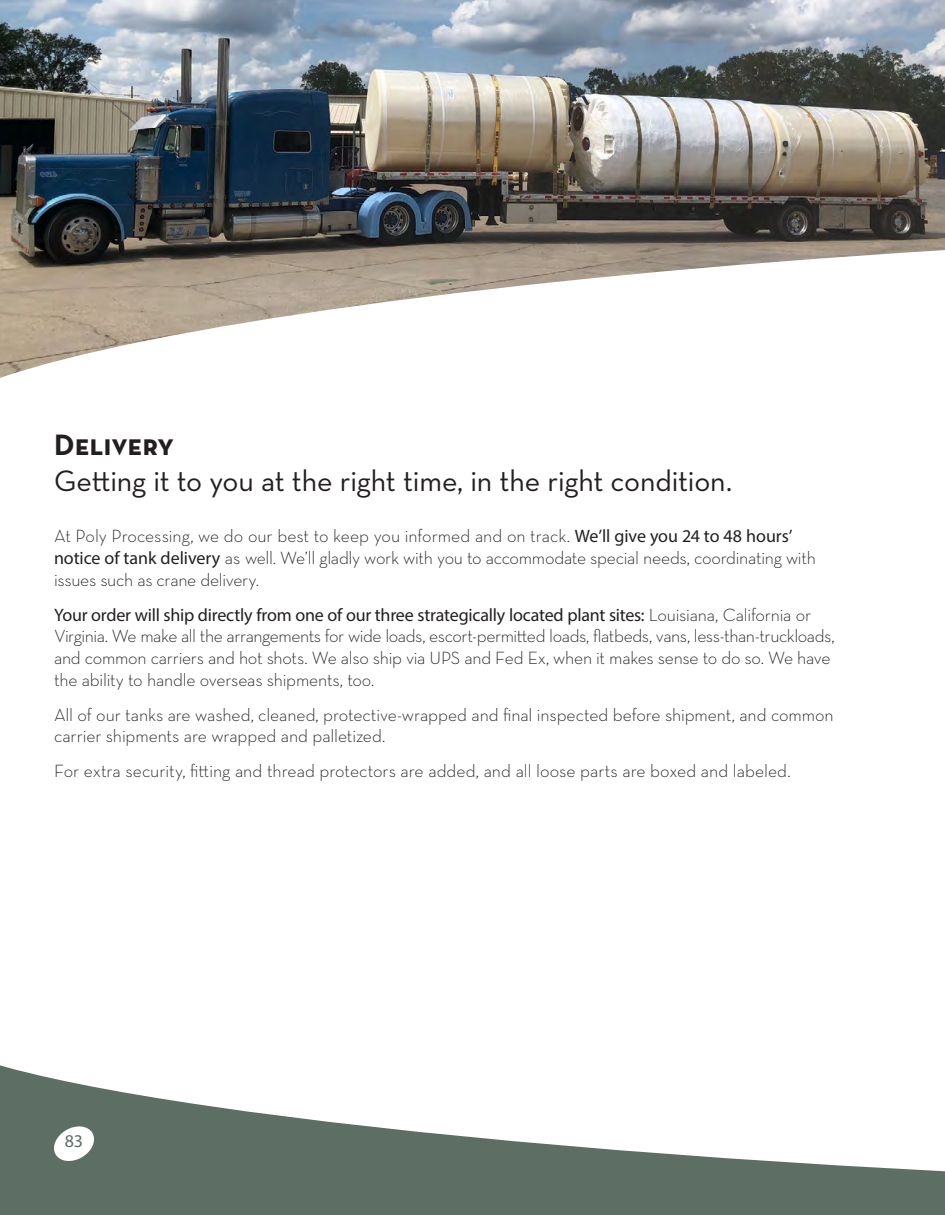
<style>
.page{position:relative;width:945px;height:1215px;background:#fff}
.page>*{position:absolute;margin:0;border:0;box-sizing:border-box;transform-origin:0 0}
.Subhead{font:30px "Neutraface Text";letter-spacing:-.005em;color:#231f20}
.t1{font:700 30px "Neutraface Text";letter-spacing:.01em;color:#231f20}
.Ch_tank_detail{font:300 18px/21.6px "Neutraface Text";letter-spacing:-.015em;color:#231f20}
.t2{font:18px "Myriad Pro";color:#5d6e65}
.s1{font-family:"Myriad Pro";font-weight:400}
</style>
<div class="page">
<svg style="left:0;top:1065px;width:945px;height:150px;fill:#5d6e65"></svg>
<svg style="left:51px;top:1124px;width:46px;height:39px"></svg>
<img style="left:0;top:0;width:945px;height:378px">
<p class="t1" style="left:54px;top:426px;width:122px">Delivery</p>
<p class="Subhead" style="left:54px;top:462px;width:680px">Getting it to you at the right time, in the right condition.</p>
<p class="Ch_tank_detail" style="left:54px;top:525px;width:763px">At Poly Processing, we do our best to keep you informed and on track. <span class="s1">We’ll give you 24 to 48 hours’ notice of tank delivery</span> as well. We’ll gladly work with you to accommodate special needs, coordinating with issues such as crane delivery.</p>
<p class="Ch_tank_detail" style="left:54px;top:604px;width:782px"><span class="s1">Your order will ship directly from one of our three strategically located plant sites:</span> Louisiana, California or Virginia. We make all the arrangements for wide loads, escort-permitted loads, flatbeds, vans, less-than-truckloads, and common carriers and hot shots. We also ship via UPS and Fed Ex, when it makes sense to do so. We have the ability to handle overseas shipments, too.</p>
<p class="Ch_tank_detail" style="left:54px;top:703px;width:781px">All of our tanks are washed, cleaned, protective-wrapped and final inspected before shipment, and common carrier shipments are wrapped and palletized.</p>
<p class="Ch_tank_detail" style="left:54px;top:760px;width:738px">For extra security, fitting and thread protectors are added, and all loose parts are boxed and labeled.</p>
<p class="t2" style="left:65px;top:1130px;width:20px">83</p>
</div>
